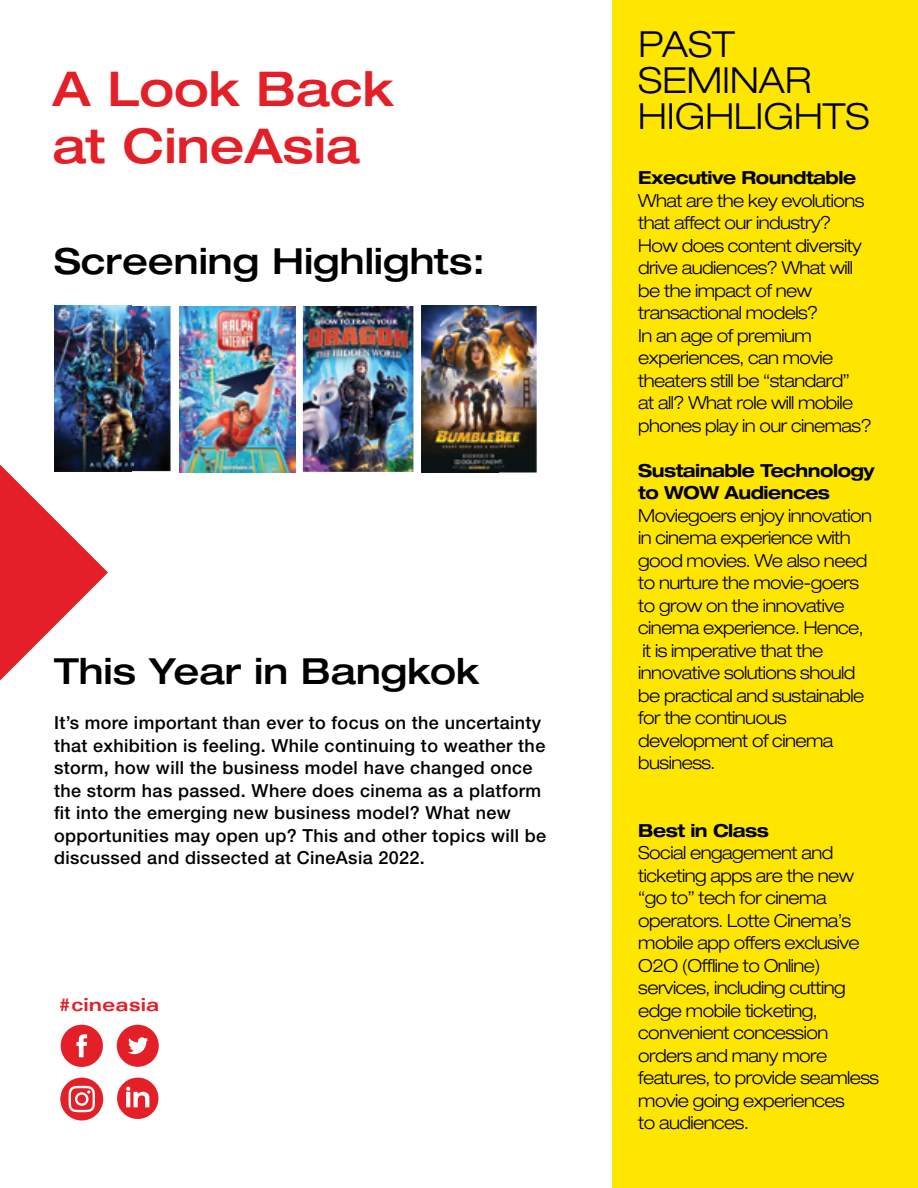
<style>
.page{position:relative;width:918px;height:1188px;background:#fff}
.page>*{position:absolute;margin:0;border:0;box-sizing:border-box;transform-origin:0 0}
.t1{font:500 expanded 48px/57.6px "Helvetica Neue LT Std";color:#e31f27}
.t2{font:500 expanded 36px "Helvetica Neue LT Std";color:#000}
.t3{font:300 expanded 36px/36px "Helvetica Neue LT Std";color:#000}
.t4{font:300 expanded 18px/22.5px "Helvetica Neue LT Std";letter-spacing:-.03em;color:#000;scale:.96 1}
.t5{font:500 18px/22.5px "Helvetica Neue LT Std";letter-spacing:.02em;color:#000}
.t6{font:700 expanded 18px/22.5px "Helvetica Neue LT Std";letter-spacing:-.03em;color:#000;scale:.96 1}
.t7{font:700 expanded 18px "Univers";color:#e31f27}
</style>
<div class="page">
<div style="left:612px;top:0;width:306px;height:1188px;background:#ffe600"></div>
<img style="left:421px;top:306px;width:116px;height:166px">
<img style="left:303px;top:306px;width:110px;height:166px">
<img style="left:179px;top:306px;width:117px;height:166px">
<img style="left:54px;top:306px;width:117px;height:165px">
<svg style="left:0;top:465px;width:108px;height:216px"></svg>
<svg style="left:61px;top:1025px;width:42px;height:42px"></svg>
<svg style="left:117px;top:1025px;width:42px;height:42px"></svg>
<svg style="left:117px;top:1078px;width:41px;height:41px"></svg>
<div style="left:60px;top:1078px;width:43px;height:42px;background:#e31f27;border-radius:50%"></div>
<svg style="left:69px;top:1086px;width:26px;height:26px"></svg>
<h1 class="t1" style="left:52px;top:59px;width:342px">A Look Back at CineAsia</h1>
<h2 class="t2" style="left:54px;top:239px;width:433px">Screening Highlights:</h2>
<h2 class="t2" style="left:54px;top:649px;width:426px">This Year in Bangkok</h2>
<p class="t5" style="left:54px;top:712px;width:494px">It’s more important than ever to focus on the uncertainty that exhibition is feeling. While continuing to weather the storm, how will the business model have changed once the storm has passed. Where does cinema as a platform fit into the emerging new business model? What new opportunities may open up? This and other topics will be discussed and dissected at CineAsia 2022.</p>
<p class="t7" style="left:58px;top:994px;width:103px">#cineasia</p>
<h2 class="t3" style="left:638px;top:26px;width:233px">PAST<br>SEMINAR<br>HIGHLIGHTS</h2>
<p class="t6" style="left:638px;top:166px;width:229px">Executive Roundtable</p>
<p class="t4" style="left:638px;top:189px;width:245px">What are the key evolutions that affect our industry?<br>How does content diversity drive audiences? What will be the impact of new transactional models?<br>In an age of premium experiences, can movie theaters still be “standard”<br>at all? What role will mobile phones play in our cinemas?</p>
<p class="t6" style="left:638px;top:459px;width:248px">Sustainable Technology to WOW Audiences</p>
<p class="t4" style="left:638px;top:504px;width:245px">Moviegoers enjoy innovation in cinema experience with good movies. We also need to nurture the movie-goers to grow on the innovative cinema experience. Hence, it is imperative that the innovative solutions should be practical and sustainable for the continuous development of cinema business.</p>
<p class="t6" style="left:638px;top:819px;width:138px">Best in Class</p>
<p class="t4" style="left:638px;top:841px;width:252px">Social engagement and ticketing apps are the new “go to” tech for cinema operators. Lotte Cinema’s mobile app offers exclusive<br>O2O (Offline to Online) services, including cutting edge mobile ticketing, convenient concession orders and many more features, to provide seamless movie going experiences<br>to audiences.</p>
</div>
